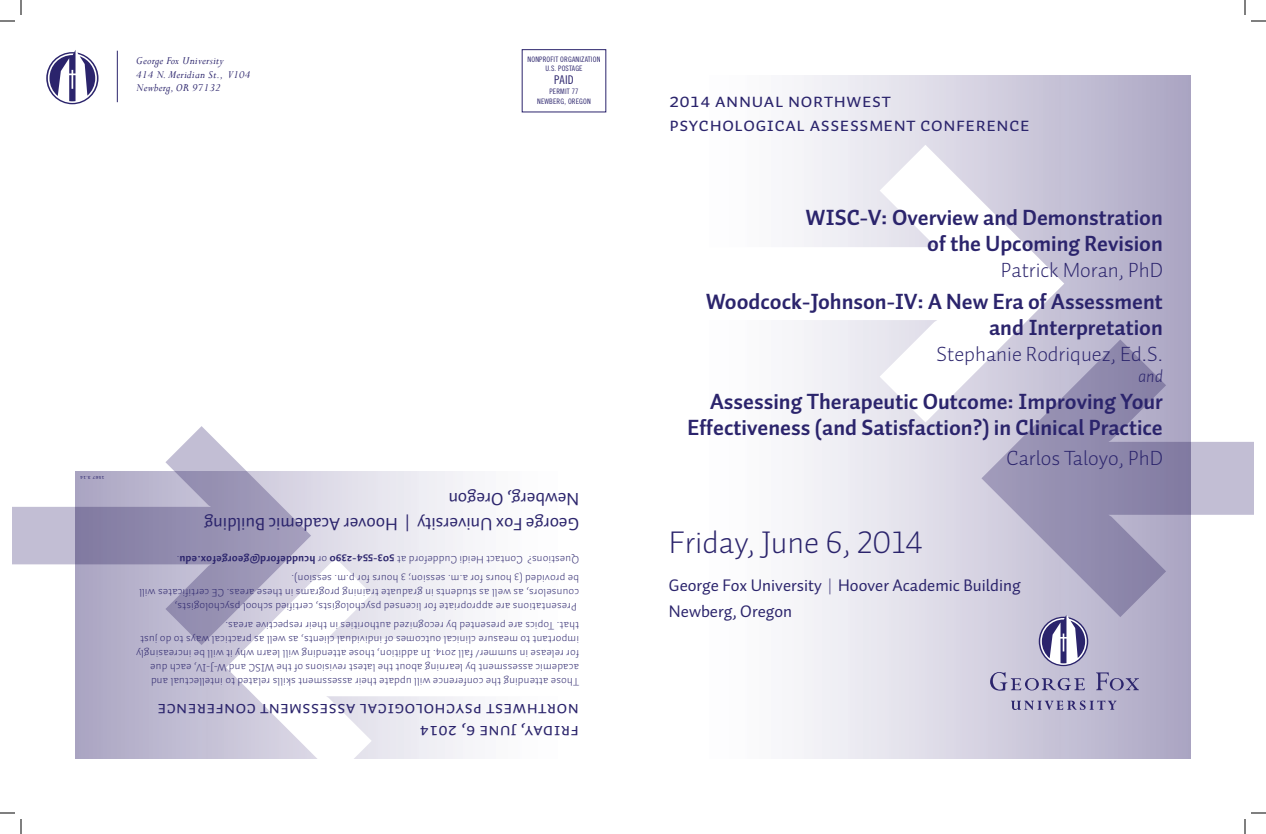
<style>
.page{position:relative;width:1266px;height:834px;background:#fff}
.page>*{position:absolute;margin:0;border:0;box-sizing:border-box;transform-origin:0 0}
.t1{font:32px "Auto 1 Light LF";color:#2b246c}
.t2{font:700 22px/26.4px "Auto 1";color:#2b246c;text-align:right}
.t3{font:21px "Auto 1 Light LF";color:#2b246c}
.t4{font:20px/24px "Auto 1 Regular Sm Cp";color:#2b246c}
.t5{font:18px/22.4px "Auto 1 Regular Sm Cp";color:#2b246c}
.t6{font:18px/25.6px "Auto 1 Regular LF";color:#2b246c}
.t7{font:italic 300 18px "Auto 1";color:#2b246c}
.t8{font:17px/25.6px "Auto 1 Regular LF";color:#2b246c}
.t9{font:italic 12px/13.5px "Perpetua";letter-spacing:.02em;color:#2b246c}
.t10{font:12px "Trade Gothic Cond Eighteen";color:#2b246c}
.t11{font:300 11px/14px "Auto 1";letter-spacing:.02em;color:#2b246c}
.t12{font:700 11px "Auto 1";letter-spacing:.02em;color:#2b246c}
.t13{font:7.5px/10px "Trade Gothic Cond Eighteen";letter-spacing:.02em;color:#2b246c;text-align:center}
.t14{font:5.5px "Auto 1 Regular Sm Cp";letter-spacing:.04em;color:#2b246c}
.s1{font-weight:300}
.s2{font-family:"Auto 1 Light LF";font-weight:400}
</style>
<div class="page">
<svg style="left:75px;top:471px;width:390px;height:288px;background:#cdcadc"></svg>
<div style="left:687px;top:75px;width:504px;height:684px;background:linear-gradient(to right,#fff,#aea9c6)"></div>
<svg style="left:46px;top:50px;width:53px;height:54px"></svg>
<div style="left:522px;top:49px;width:84px;height:63px;border:1px solid #2b246c"></div>
<hr style="left:117px;top:51px;width:1px;height:51px;background:#2b246c">
<svg style="left:981px;top:340px;width:273px;height:277px"></svg>
<svg style="left:687px;top:145px;width:377px;height:277px"></svg>
<svg style="left:12px;top:426px;width:299px;height:219px"></svg>
<svg style="left:226px;top:558px;width:239px;height:201px"></svg>
<svg style="left:1039px;top:614px;width:49px;height:52px"></svg>
<svg style="left:990px;top:672px;width:95px;height:19px;background:#aaa6c4"></svg>
<svg style="left:1096px;top:672px;width:43px;height:18px"></svg>
<svg style="left:1011px;top:701px;width:106px;height:9px"></svg>
<svg style="left:0;top:0;width:22px;height:22px"></svg>
<svg style="left:0;top:812px;width:22px;height:22px"></svg>
<svg style="left:1244px;top:0;width:22px;height:22px"></svg>
<svg style="left:1244px;top:812px;width:22px;height:22px"></svg>
<p class="t9" style="left:136px;top:54px;width:116px">George Fox University<br>414 N. Meridian St., V104<br>Newberg, OR 97132</p>
<p class="t13" style="left:528px;top:54px;width:74px">NONPROFIT ORGANIZATION<br>U.S. POSTAGE</p>
<p class="t10" style="left:554px;top:73px;width:21px">PAID</p>
<p class="t13" style="left:537px;top:86px;width:55px">PERMIT 77<br>NEWBERG, OREGON</p>
<p class="t14" style="left:105px;top:480px;width:26px;rotate:-180deg">1567 3.14</p>
<h3 class="t6" style="left:579px;top:537px;width:376px;rotate:-180deg">George Fox University | Hoover Academic Building<br>Newberg, Oregon</h3>
<p class="t12" style="left:579px;top:566px;width:404px;rotate:-180deg"><span class="s1">Questions? Contact Heidi Cuddeford at</span> 503-554-2390 <span class="s1">or</span> hcuddeford@georgefox.edu<span class="s2">.</span></p>
<p class="t11" style="left:579px;top:614px;width:441px;rotate:-180deg">Presentations are appropriate for licensed psychologists, certified school psychologists, counselors, as well as students in graduate training programs in these areas. CE certificates will be provided (3 hours for a.m. session; 3 hours for p.m. session).</p>
<p class="t11" style="left:579px;top:689px;width:444px;rotate:-180deg">Those attending the conference will update their assessment skills related to intellectual and academic assessment by learning about the latest revisions of the WISC and W-J-IV, each due for release in summer/ fall 2014. In addition, those attending will learn why it will be increasingly important to measure clinical outcomes of individual clients, as well as practical ways to do just that. Topics are presented by recognized authorities in their respective areas.</p>
<h3 class="t5" style="left:579px;top:742px;width:423px;rotate:-180deg">Friday, June 6, 2014<br>Northwest Psychological Assessment Conference</h3>
<h3 class="t4" style="left:669px;top:90px;width:362px">2014 Annual Northwest<br>Psychological Assessment Conference</h3>
<h2 class="t2" style="left:806px;top:204px;width:358px">WISC-V: Overview and Demonstration of the Upcoming Revision</h2>
<h3 class="t3" style="left:1001px;top:257px;width:164px">Patrick Moran, PhD</h3>
<h2 class="t2" style="left:706px;top:288px;width:458px">Woodcock-Johnson-IV: A New Era of Assessment and Interpretation</h2>
<h3 class="t3" style="left:936px;top:341px;width:228px">Stephanie Rodriquez, Ed.S.</h3>
<h3 class="t7" style="left:1138px;top:365px;width:26px">and</h3>
<h2 class="t2" style="left:687px;top:387px;width:477px">Assessing Therapeutic Outcome: Improving Your<br>Effectiveness (and Satisfaction?) in Clinical Practice</h2>
<h3 class="t3" style="left:1007px;top:445px;width:158px">Carlos Taloyo, PhD</h3>
<h1 class="t1" style="left:669px;top:523px;width:255px">Friday, June 6, 2014</h1>
<h3 class="t8" style="left:669px;top:572px;width:353px">George Fox University | Hoover Academic Building<br>Newberg, Oregon</h3>
</div>
